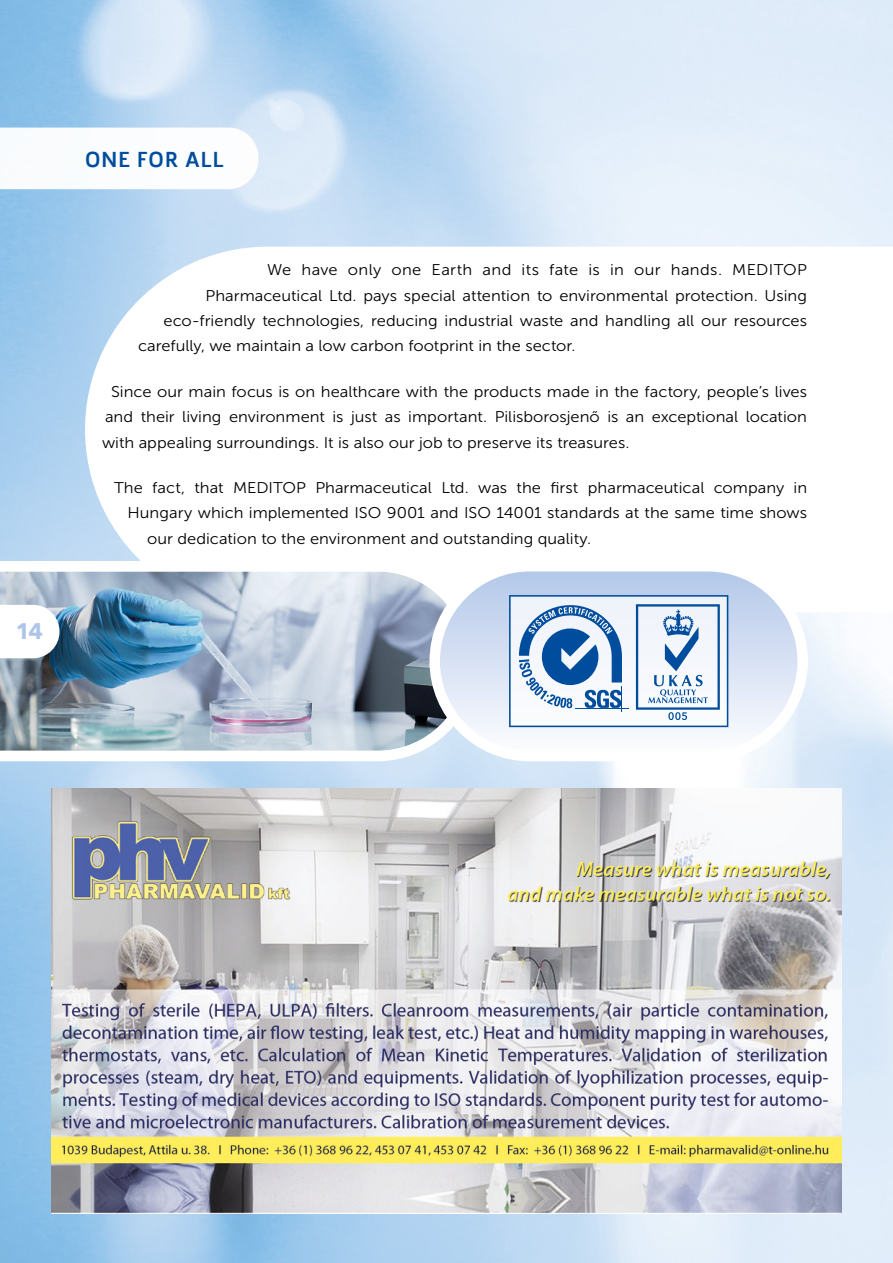
<style>
.page{position:relative;width:893px;height:1263px;background:#fff}
.page>*{position:absolute;margin:0;border:0;box-sizing:border-box;transform-origin:0 0}
.t1{font:22.5px "Argumentum Regular 11";letter-spacing:.05em;color:#004d9d}
.t2{font:700 22.5px "Avenir Next";color:#aec5e8}
.t3{font:15.45px/25.3px "Museo Sans 300";color:#000;text-align:justify;scale:1.06 1}
.t4{font:15.45px "Museo Sans 300";letter-spacing:.02em;color:#000;scale:1.06 1}
</style>
<div class="page">
<svg style="left:85px;top:247px;width:171px;height:309px"></svg>
<img style="left:0;top:556px;width:483px;height:210px">
<svg style="left:0;top:605px;width:60px;height:53px"></svg>
<img style="left:51px;top:788px;width:791px;height:425px">
<svg style="left:0;top:128px;width:258px;height:61px"></svg>
<svg style="left:435px;top:566px;width:368px;height:190px"></svg>
<svg style="left:509px;top:595px;width:219px;height:132px"></svg>
<div style="left:429px;top:561px;width:379px;height:200px;border:10px solid #fff;border-radius:95px"></div>
<h1 class="t2" style="left:16px;top:612px;width:29px">14</h1>
<p class="t1" style="left:85px;top:146px;width:140px">ONE FOR ALL</p>
<p class="t4" style="left:267px;top:262px;width:511px">We have only one Earth and its fate is in our hands. MEDITOP</p>
<p class="t3" style="left:206px;top:283px;width:569px">Pharmaceutical Ltd. pays special attention to environmental protection. Using</p>
<p class="t3" style="left:164px;top:308px;width:609px">eco-friendly technologies, reducing industrial waste and handling all our resources</p>
<p class="t3" style="left:138px;top:334px;width:414px">carefully, we maintain a low carbon footprint in the sector.</p>
<p class="t3" style="left:102px;top:379px;width:667px;text-indent:9px">Since our main focus is on healthcare with the products made in the factory, people’s lives and their living environment is just as important. Pilisborosjenő is an exceptional location with appealing surroundings. It is also our job to preserve its treasures.</p>
<p class="t3" style="left:114px;top:475px;width:655px">The fact, that MEDITOP Pharmaceutical Ltd. was the first pharmaceutical company in</p>
<p class="t3" style="left:128px;top:500px;width:643px">Hungary which implemented ISO 9001 and ISO 14001 standards at the same time shows</p>
<p class="t3" style="left:147px;top:526px;width:420px">our dedication to the environment and outstanding quality.</p>
</div>
